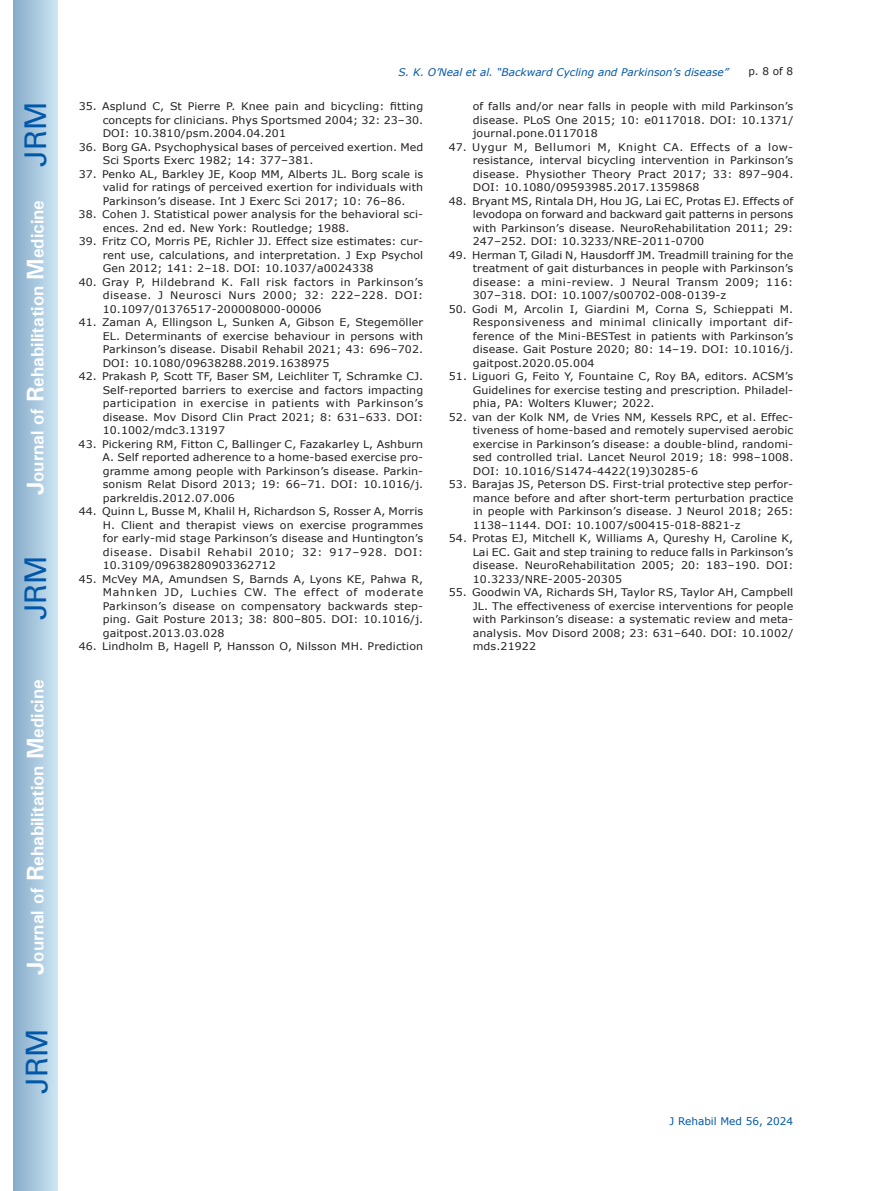
<style>
.page{position:relative;width:872px;height:1191px;background:#fff}
.page>*{position:absolute;margin:0;border:0;box-sizing:border-box;transform-origin:0 0}
.t1{font:30px "Univers";color:#0157a8}
.t2{font:700 18px "Univers";color:#fff}
.t3{font:10.5px/13.5px "Verdana";letter-spacing:.01em;color:#231f20;text-align:justify;scale:1.05 1}
.t4{font:italic 10.5px "Verdana";color:#0157a8}
.t5{font:10.5px "Verdana";color:#0157a8}
.t6{font:10.5px "Verdana";letter-spacing:.01em;color:#231f20}
.s1{font-size:24px}
.s2{font-style:italic}
</style>
<div class="page">
<div style="left:14px;top:0;width:43px;height:1191px;background:linear-gradient(to right,#88acca,#cbe5f2)"></div>
<h1 class="t1" style="left:18px;top:167px;width:67px;rotate:-90deg">JRM</h1>
<h2 class="t2" style="left:26px;top:495px;width:297px;rotate:-90deg"><span class="s1">J</span>ournal of <span class="s1">R</span>ehabilitation <span class="s1">M</span>edicine</h2>
<h1 class="t1" style="left:18px;top:620px;width:67px;rotate:-90deg">JRM</h1>
<h2 class="t2" style="left:26px;top:974px;width:297px;rotate:-90deg"><span class="s1">J</span>ournal of <span class="s1">R</span>ehabilitation <span class="s1">M</span>edicine</h2>
<h1 class="t1" style="left:19px;top:1093px;width:67px;rotate:-90deg">JRM</h1>
<p class="t4" style="left:398px;top:65px;width:332px">S. K. O’Neal et al. “Backward Cycling and Parkinson’s disease”</p>
<p class="t6" style="left:748px;top:64px;width:46px">p. 8 of 8</p>
<p class="t3" style="left:103px;top:100px;width:307px;text-indent:-24px">35. Asplund C, St Pierre P. Knee pain and bicycling: fitting concepts for clinicians. Phys Sportsmed 2004; 32: 23–30.<br>DOI: 10.3810/psm.2004.04.201</p>
<p class="t3" style="left:103px;top:140px;width:307px;text-indent:-24px">36. Borg GA. Psychophysical bases of perceived exertion. Med<br>Sci Sports Exerc 1982; 14: 377–381.</p>
<p class="t3" style="left:103px;top:167px;width:307px;text-indent:-24px">37. Penko AL, Barkley JE, Koop MM, Alberts JL. Borg scale is valid for ratings of perceived exertion for individuals with Parkinson’s disease. Int J Exerc Sci 2017; 10: 76–86.</p>
<p class="t3" style="left:103px;top:208px;width:307px;text-indent:-24px">38. Cohen J. Statistical power analysis for the behavioral sci&shy;ences. 2nd ed. New York: Routledge; 1988.</p>
<p class="t3" style="left:103px;top:235px;width:307px;text-indent:-24px">39. Fritz CO, Morris PE, Richler JJ. Effect size estimates: cur&shy;rent use, calculations, and interpretation. J Exp Psychol Gen 2012; 141: 2–18. DOI: 10.1037/a0024338</p>
<p class="t3" style="left:103px;top:275px;width:307px;text-indent:-24px">40. Gray P, Hildebrand K. Fall risk factors in Parkinson’s disease. J Neurosci Nurs 2000; 32: 222–228. DOI:<br>10.1097/01376517-200008000-00006</p>
<p class="t3" style="left:103px;top:316px;width:307px;text-indent:-24px">41. Zaman A, Ellingson L, Sunken A, Gibson E, Stegemöller EL. Determinants of exercise behaviour in persons with Parkinson’s disease. Disabil Rehabil 2021; 43: 696–702.<br>DOI: 10.1080/09638288.2019.1638975</p>
<p class="t3" style="left:103px;top:370px;width:307px;text-indent:-24px">42. Prakash P, Scott TF, Baser SM, Leichliter T, Schramke CJ.<br>Self-reported barriers to exercise and factors impacting participation in exercise in patients with Parkinson’s disease. Mov Disord Clin Pract 2021; 8: 631–633. DOI:<br>10.1002/mdc3.13197</p>
<p class="t3" style="left:103px;top:437px;width:307px;text-indent:-24px">43. Pickering RM, Fitton C, Ballinger C, Fazakarley L, Ashburn A. Self reported adherence to a home-based exercise pro&shy;gramme among people with Parkinson’s disease. Parkin&shy;sonism Relat Disord 2013; 19: 66–71. DOI: 10.1016/j. parkreldis.2012.07.006</p>
<p class="t3" style="left:103px;top:505px;width:307px;text-indent:-24px">44. Quinn L, Busse M, Khalil H, Richardson S, Rosser A, Morris H. Client and therapist views on exercise programmes for early-mid stage Parkinson’s disease and Huntington’s disease. Disabil Rehabil 2010; 32: 917–928. DOI:<br>10.3109/09638280903362712</p>
<p class="t3" style="left:103px;top:572px;width:307px;text-indent:-24px">45. McVey MA, Amundsen S, Barnds A, Lyons KE, Pahwa R, Mahnken JD, Luchies CW. The effect of moderate Parkinson’s disease on compensatory backwards step&shy;ping. Gait Posture 2013; 38: 800–805. DOI: 10.1016/j. gaitpost.2013.03.028</p>
<p class="t3" style="left:79px;top:640px;width:330px">46. Lindholm B, Hagell P, Hansson O, Nilsson MH. Prediction</p>
<p class="t3" style="left:473px;top:100px;width:307px">of falls and/or near falls in people with mild Parkinson’s disease. PLoS One 2015; 10: e0117018. DOI: 10.1371/ journal.pone.0117018</p>
<p class="t3" style="left:473px;top:140px;width:307px;text-indent:-24px">47. Uygur M, Bellumori M, Knight CA. Effects of a low&shy;resistance, interval bicycling intervention in Parkinson’s disease. Physiother Theory Pract 2017; 33: 897–904.<br>DOI: 10.1080/09593985.2017.1359868</p>
<p class="t3" style="left:473px;top:194px;width:307px;text-indent:-24px">48. Bryant MS, Rintala DH, Hou JG, Lai EC, Protas EJ. Effects of levodopa on forward and backward gait patterns in persons with Parkinson’s disease. NeuroRehabilitation 2011; 29:<br>247–252. DOI: 10.3233/NRE-2011-0700</p>
<p class="t3" style="left:473px;top:248px;width:307px;text-indent:-24px">49. Herman T, Giladi N, Hausdorff JM. Treadmill training for the treatment of gait disturbances in people with Parkinson’s disease: a mini-review. J Neural Transm 2009; 116:<br>307–318. DOI: 10.1007/s00702-008-0139-z</p>
<p class="t3" style="left:473px;top:302px;width:307px;text-indent:-24px">50. Godi M, Arcolin I, Giardini M, Corna S, Schieppati M.<br>Responsiveness and minimal clinically important dif&shy;ference of the Mini-BESTest in patients with Parkinson’s disease. Gait Posture 2020; 80: 14–19. DOI: 10.1016/j. gaitpost.2020.05.004</p>
<p class="t3" style="left:473px;top:370px;width:307px;text-indent:-24px">51. Liguori G, Feito Y, Fountaine C, Roy BA, editors. ACSM’s Guidelines for exercise testing and prescription<span class="s2">.</span> Philadel&shy;phia, PA: Wolters Kluwer; 2022.</p>
<p class="t3" style="left:473px;top:410px;width:307px;text-indent:-24px">52. van der Kolk NM, de Vries NM, Kessels RPC, et al. Effec&shy;tiveness of home-based and remotely supervised aerobic exercise in Parkinson’s disease: a double-blind, randomi&shy;sed controlled trial. Lancet Neurol 2019; 18: 998–1008.<br>DOI: 10.1016/S1474-4422(19)30285-6</p>
<p class="t3" style="left:473px;top:478px;width:307px;text-indent:-24px">53. Barajas JS, Peterson DS. First-trial protective step perfor&shy;mance before and after short-term perturbation practice in people with Parkinson’s disease. J Neurol 2018; 265:<br>1138–1144. DOI: 10.1007/s00415-018-8821-z</p>
<p class="t3" style="left:473px;top:532px;width:307px;text-indent:-24px">54. Protas EJ, Mitchell K, Williams A, Qureshy H, Caroline K, Lai EC. Gait and step training to reduce falls in Parkinson’s disease. NeuroRehabilitation 2005; 20: 183–190. DOI:<br>10.3233/NRE-2005-20305</p>
<p class="t3" style="left:473px;top:586px;width:307px;text-indent:-24px">55. Goodwin VA, Richards SH, Taylor RS, Taylor AH, Campbell JL. The effectiveness of exercise interventions for people with Parkinson’s disease: a systematic review and meta&shy;analysis. Mov Disord 2008; 23: 631–640. DOI: 10.1002/ mds.21922</p>
<p class="t5" style="left:669px;top:1114px;width:125px">J Rehabil Med 56, 2024</p>
</div>
